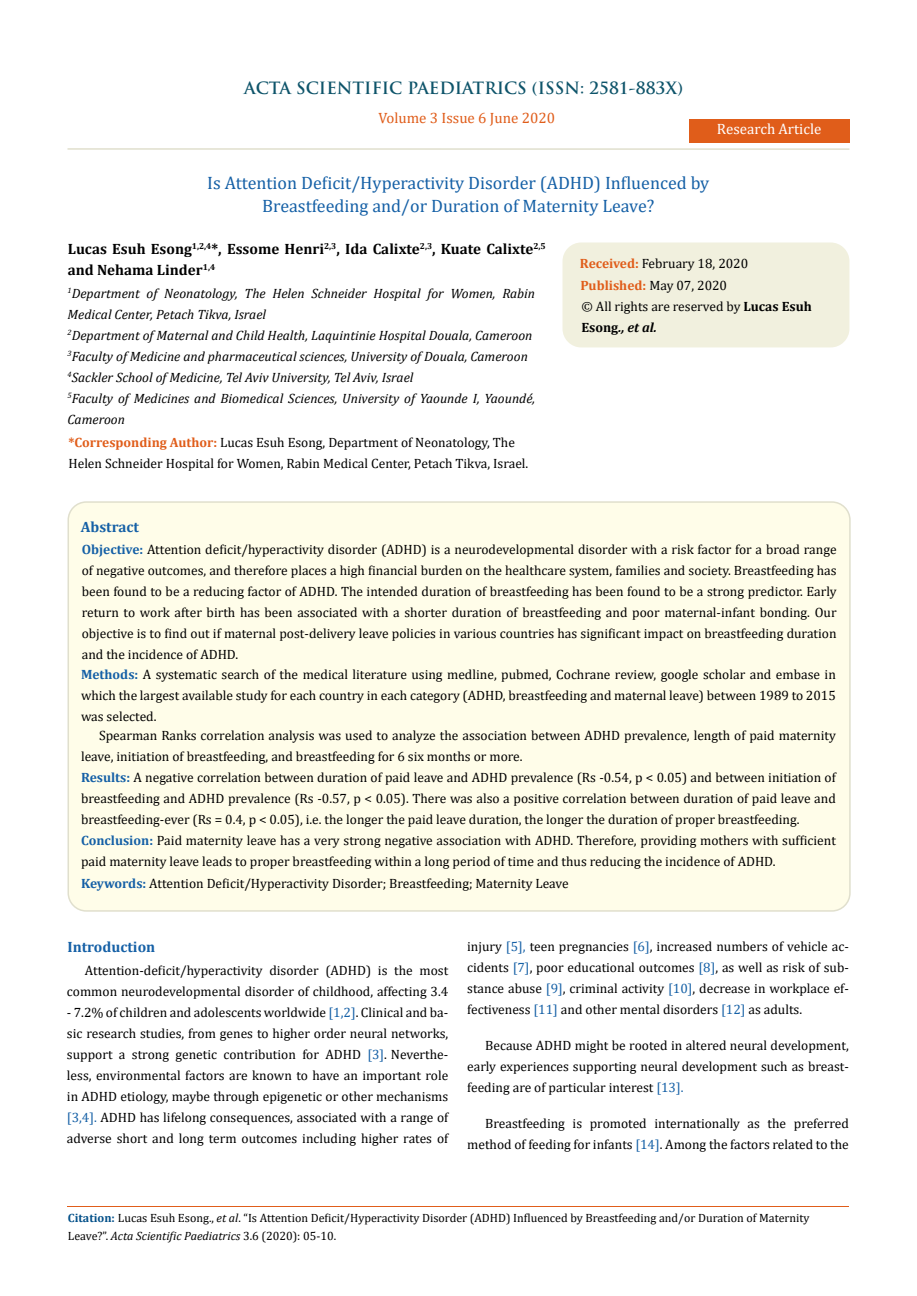
<style>
.page{position:relative;width:917px;height:1296px;background:#fff}
.page>*{position:absolute;margin:0;border:0;box-sizing:border-box;transform-origin:0 0}
.t1{font:18px/24px "Cambria";color:#1560a6;text-align:center}
.t2{font:700 16.5px "Trajan Pro";color:#0e546a}
.t3{font:700 15px/21px "Cambria";color:#000}
.t4{font:15px "Cambria";color:#e05d1a}
.t5{font:700 15px "Cambria";color:#1560a6}
.t6{font:15px "Cambria";color:#fff}
.t7{font:13.5px/21px "Cambria";color:#000;text-align:justify}
.t8{font:italic 13.5px/21px "Cambria";color:#000}
.t9{font:12px/18px "Cambria";color:#000}
.s1{font-weight:700;color:#e05d1a}
.s2{font-weight:700}
.s3{font-weight:700;font-style:italic}
.s4{font-weight:700;color:#1560a6}
.s5{color:#1560a6}
.s6{font-weight:700;color:#035089}
.s7{font-style:italic}
</style>
<div class="page">
<div style="left:689px;top:119px;width:160px;height:23px;background:#e05d1a"></div>
<div style="left:563px;top:243px;width:285px;height:104px;background:#f1f0de;border-radius:18px"></div>
<div style="left:562px;top:242px;width:287px;height:105px;border:2px solid #f1f0de;border-radius:18px"></div>
<div style="left:68px;top:502px;width:781px;height:409px;background:#fffde9;border-radius:18px"></div>
<div style="left:67px;top:501px;width:783px;height:411px;border:2px solid #e0dfcd;border-radius:18px"></div>
<hr style="left:67px;top:148px;width:782px;height:2px;background:#e0dfcd">
<hr style="left:67px;top:1207px;width:781px;height:1px;background:#e05d1a">
<p class="t2" style="left:244px;top:77px;width:440px">ACTA SCIENTIFIC PAEDIATRICS (ISSN: 2581-883X)</p>
<p class="t4" style="left:378px;top:109px;width:178px">Volume 3 Issue 6 June 2020</p>
<p class="t6" style="left:717px;top:120px;width:106px">Research Article</p>
<h1 class="t1" style="left:207px;top:170px;width:503px">Is Attention Deficit/Hyperactivity Disorder (ADHD) Influenced by<br>Breastfeeding and/or Duration of Maternity Leave?</h1>
<p class="t3" style="left:68px;top:238px;width:479px">Lucas Esuh Esong<sup>1,2,4</sup>*, Essome Henri<sup>2,3</sup>, Ida Calixte<sup>2,3</sup>, Kuate Calixte<sup>2,5 </sup>and Nehama Linder<sup>1,4</sup></p>
<p class="t8" style="left:67px;top:282px;width:469px"><sup>1</sup>Department of Neonatology, The Helen Schneider Hospital for Women, Rabin Medical Center, Petach Tikva, Israel<br><sup>2</sup>Department of Maternal and Child Health, Laquintinie Hospital Douala, Cameroon <sup>3</sup>Faculty of Medicine and pharmaceutical sciences, University of Douala, Cameroon <sup>4</sup>Sackler School of Medicine, Tel Aviv University, Tel Aviv, Israel<br><sup>5</sup>Faculty of Medicines and Biomedical Sciences, University of Yaounde I, Yaoundé, Cameroon</p>
<p class="t7" style="left:68px;top:432px;width:461px"><span class="s1">*Corresponding Author:</span> Lucas Esuh Esong, Department of Neonatology, The<br>Helen Schneider Hospital for Women, Rabin Medical Center, Petach Tikva, Israel.</p>
<p class="t7" style="left:580px;top:253px;width:233px;line-height:21.5px;text-align:left"><span class="s1">Received:</span> February 18, 2020<br><span class="s1">Published:</span> May 07, 2020<br>© All rights are reserved by <span class="s2">Lucas Esuh<br>Esong</span><span class="s3">., et al.</span></p>
<p class="t5" style="left:81px;top:516px;width:60px">Abstract</p>
<p class="t7" style="left:82px;top:539px;width:756px"><span class="s4">Objective:</span> Attention deficit/hyperactivity disorder (ADHD) is a neurodevelopmental disorder with a risk factor for a broad range of negative outcomes, and therefore places a high financial burden on the healthcare system, families and society. Breastfeeding has been found to be a reducing factor of ADHD. The intended duration of breastfeeding has been found to be a strong predictor. Early return to work after birth has been associated with a shorter duration of breastfeeding and poor maternal-infant bonding. Our objective is to find out if maternal post-delivery leave policies in various countries has significant impact on breastfeeding duration and the incidence of ADHD.</p>
<p class="t7" style="left:81px;top:664px;width:756px"><span class="s4">Methods:</span> A systematic search of the medical literature using medline, pubmed, Cochrane review, google scholar and embase in which the largest available study for each country in each category (ADHD, breastfeeding and maternal leave) between 1989 to 2015 was selected.</p>
<p class="t7" style="left:81px;top:724px;width:756px;text-align:left;text-indent:18px">Spearman Ranks correlation analysis was used to analyze the association between ADHD prevalence, length of paid maternity leave, initiation of breastfeeding, and breastfeeding for 6 six months or more.<br><span class="s4">Results:</span> A negative correlation between duration of paid leave and ADHD prevalence (Rs -0.54, p &lt; 0.05) and between initiation of breastfeeding and ADHD prevalence (Rs -0.57, p &lt; 0.05). There was also a positive correlation between duration of paid leave and breastfeeding-ever (Rs = 0.4, p &lt; 0.05), i.e. the longer the paid leave duration, the longer the duration of proper breastfeeding.</p>
<p class="t7" style="left:81px;top:829px;width:756px"><span class="s4">Conclusion:</span> Paid maternity leave has a very strong negative association with ADHD. Therefore, providing mothers with sufficient paid maternity leave leads to proper breastfeeding within a long period of time and thus reducing the incidence of ADHD.</p>
<p class="t7" style="left:81px;top:873px;width:489px"><span class="s4">Keywords:</span> Attention Deficit/Hyperactivity Disorder; Breastfeeding; Maternity Leave</p>
<p class="t5" style="left:67px;top:937px;width:89px">Introduction</p>
<p class="t7" style="left:67px;top:960px;width:383px;text-align:right">Attention-deficit/hyperactivity disorder (ADHD) is the most common neurodevelopmental disorder of childhood, affecting 3.4</p>
<p class="t7" style="left:67px;top:1002px;width:383px">- 7.2% of children and adolescents worldwide <span class="s5">[1,2]</span>. Clinical and ba&shy;sic research studies, from genes to higher order neural networks, support a strong genetic contribution for ADHD <span class="s5">[3]</span>. Neverthe&shy;less, environmental factors are known to have an important role in ADHD etiology, maybe through epigenetic or other mechanisms <span class="s5">[3,4].</span> ADHD has lifelong consequences, associated with a range of adverse short and long term outcomes including higher rates of</p>
<p class="t7" style="left:467px;top:936px;width:383px">injury <span class="s5">[5],</span> teen pregnancies <span class="s5">[6]</span>, increased numbers of vehicle ac&shy;cidents <span class="s5">[7]</span>, poor educational outcomes <span class="s5">[8]</span>, as well as risk of sub&shy;stance abuse <span class="s5">[9]</span>, criminal activity <span class="s5">[10]</span>, decrease in workplace ef&shy;fectiveness <span class="s5">[11]</span> and other mental disorders <span class="s5">[12]</span> as adults.</p>
<p class="t7" style="left:467px;top:1035px;width:383px;text-indent:18px">Because ADHD might be rooted in altered neural development, early experiences supporting neural development such as breast&shy;feeding are of particular interest <span class="s5">[13].</span></p>
<p class="t7" style="left:467px;top:1113px;width:383px;text-align:right">Breastfeeding is promoted internationally as the preferred method of feeding for infants <span class="s5">[14]</span>. Among the factors related to the</p>
<p class="t9" style="left:68px;top:1209px;width:743px"><span class="s6">Citation:</span> Lucas Esuh Esong., <span class="s7">et al</span>. “Is Attention Deficit/Hyperactivity Disorder (ADHD) Influenced by Breastfeeding and/or Duration of Maternity<br>Leave?”. <span class="s7">Acta Scientific Paediatrics</span> 3.6 (2020): 05-10.</p>
</div>
